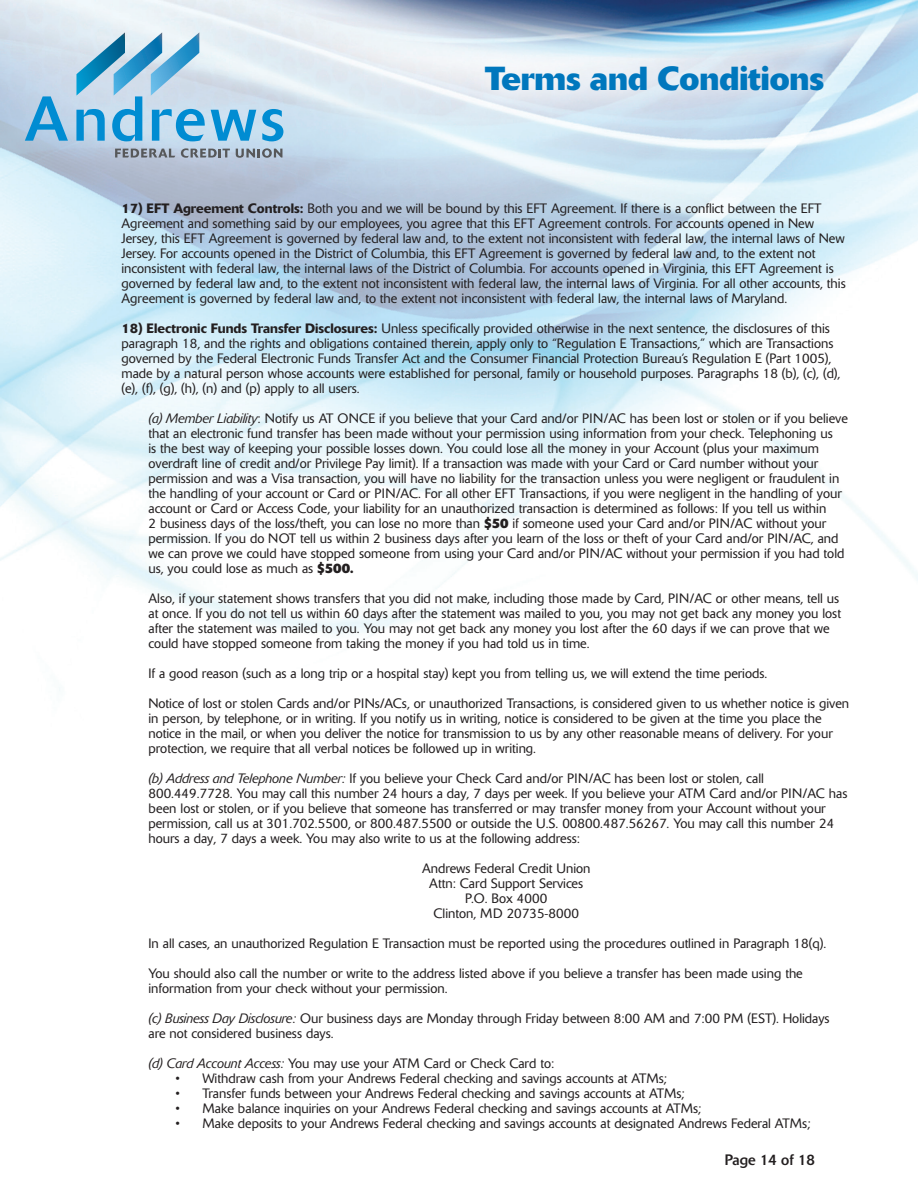
<style>
.page{position:relative;width:918px;height:1188px;background:#fff}
.page>*{position:absolute;margin:0;border:0;box-sizing:border-box;transform-origin:0 0}
.t1{font:700 33px "Delta";color:#0077bd}
.t2{font:15px "Delta";color:#231f20}
.t3{font:300 13.5px/15px "Delta";color:#231f20}
.s1{font-weight:500}
.s2{font-style:italic}
.s3{font-weight:700}
</style>
<div class="page">
<img style="left:0;top:0;width:918px;height:691px">
<svg style="left:25px;top:96px;width:43px;height:45px;background:#72b5dd"></svg>
<svg style="left:76px;top:32px;width:129px;height:109px;background:#8ec2df"></svg>
<svg style="left:211px;top:110px;width:45px;height:31px"></svg>
<svg style="left:262px;top:109px;width:21px;height:32px"></svg>
<svg style="left:115px;top:149px;width:60px;height:9px"></svg>
<svg style="left:181px;top:148px;width:49px;height:10px"></svg>
<svg style="left:236px;top:148px;width:46px;height:10px"></svg>
<div style="left:462px;top:41px;width:386px;height:74px;background:#fff;opacity:.75"></div>
<h1 class="t1" style="left:485px;top:57px;width:340px">Terms and Conditions</h1>
<p class="t3" style="left:122px;top:201px;width:726px"><span class="s1">17) EFT Agreement Controls:</span> Both you and we will be bound by this EFT Agreement. If there is a conflict between the EFT Agreement and something said by our employees, you agree that this EFT Agreement controls. For accounts opened in New Jersey, this EFT Agreement is governed by federal law and, to the extent not inconsistent with federal law, the internal laws of New Jersey. For accounts opened in the District of Columbia, this EFT Agreement is governed by federal law and, to the extent not inconsistent with federal law, the internal laws of the District of Columbia. For accounts opened in Virginia, this EFT Agreement is governed by federal law and, to the extent not inconsistent with federal law, the internal laws of Virginia. For all other accounts, this Agreement is governed by federal law and, to the extent not inconsistent with federal law, the internal laws of Maryland.</p>
<p class="t3" style="left:122px;top:321px;width:720px"><span class="s1">18) Electronic Funds Transfer Disclosures:</span> Unless specifically provided otherwise in the next sentence, the disclosures of this paragraph 18, and the rights and obligations contained therein, apply only to “Regulation E Transactions,” which are Transactions governed by the Federal Electronic Funds Transfer Act and the Consumer Financial Protection Bureau’s Regulation E (Part 1005), made by a natural person whose accounts were established for personal, family or household purposes. Paragraphs 18 (b), (c), (d), (e), (f), (g), (h), (n) and (p) apply to all users.</p>
<p class="t3" style="left:148px;top:411px;width:701px"><span class="s2">(a) Member Liability</span>: Notify us AT ONCE if you believe that your Card and/or PIN/AC has been lost or stolen or if you believe that an electronic fund transfer has been made without your permission using information from your check. Telephoning us<br>is the best way of keeping your possible losses down. You could lose all the money in your Account (plus your maximum overdraft line of credit and/or Privilege Pay limit). If a transaction was made with your Card or Card number without your permission and was a Visa transaction, you will have no liability for the transaction unless you were negligent or fraudulent in the handling of your account or Card or PIN/AC. For all other EFT Transactions, if you were negligent in the handling of your account or Card or Access Code, your liability for an unauthorized transaction is determined as follows: If you tell us within<br>2 business days of the loss/theft, you can lose no more than <span class="s3">$50</span> if someone used your Card and/or PIN/AC without your permission. If you do NOT tell us within 2 business days after you learn of the loss or theft of your Card and/or PIN/AC, and we can prove we could have stopped someone from using your Card and/or PIN/AC without your permission if you had told us, you could lose as much as <span class="s3">$500.</span></p>
<p class="t3" style="left:148px;top:591px;width:694px">Also, if your statement shows transfers that you did not make, including those made by Card, PIN/AC or other means, tell us at once. If you do not tell us within 60 days after the statement was mailed to you, you may not get back any money you lost after the statement was mailed to you. You may not get back any money you lost after the 60 days if we can prove that we could have stopped someone from taking the money if you had told us in time.</p>
<p class="t3" style="left:148px;top:666px;width:620px">If a good reason (such as a long trip or a hospital stay) kept you from telling us, we will extend the time periods.</p>
<p class="t3" style="left:148px;top:696px;width:702px">Notice of lost or stolen Cards and/or PINs/ACs, or unauthorized Transactions, is considered given to us whether notice is given in person, by telephone, or in writing. If you notify us in writing, notice is considered to be given at the time you place the notice in the mail, or when you deliver the notice for transmission to us by any other reasonable means of delivery. For your protection, we require that all verbal notices be followed up in writing.</p>
<p class="t3" style="left:148px;top:771px;width:700px"><span class="s2">(b) Address and Telephone Number:</span> If you believe your Check Card and/or PIN/AC has been lost or stolen, call 800.449.7728. You may call this number 24 hours a day, 7 days per week. If you believe your ATM Card and/or PIN/AC has been lost or stolen, or if you believe that someone has transferred or may transfer money from your Account without your permission, call us at 301.702.5500, or 800.487.5500 or outside the U.S. 00800.487.56267. You may call this number 24 hours a day, 7 days a week. You may also write to us at the following address:</p>
<p class="t3" style="left:422px;top:861px;width:170px;text-align:center">Andrews Federal Credit Union<br>Attn: Card Support Services<br>P.O. Box 4000<br>Clinton, MD 20735-8000</p>
<p class="t3" style="left:148px;top:936px;width:679px">In all cases, an unauthorized Regulation E Transaction must be reported using the procedures outlined in Paragraph 18(q).</p>
<p class="t3" style="left:148px;top:966px;width:656px">You should also call the number or write to the address listed above if you believe a transfer has been made using the information from your check without your permission.</p>
<p class="t3" style="left:148px;top:1011px;width:683px"><span class="s2">(c) Business Day Disclosure:</span> Our business days are Monday through Friday between 8:00 AM and 7:00 PM (EST). Holidays are not considered business days.</p>
<p class="t3" style="left:148px;top:1056px;width:407px"><span class="s2">(d) Card Account Access:</span> You may use your ATM Card or Check Card to:</p>
<p class="t3" style="left:176px;top:1071px;width:493px">• Withdraw cash from your Andrews Federal checking and savings accounts at ATMs;</p>
<p class="t3" style="left:176px;top:1086px;width:511px">• Transfer funds between your Andrews Federal checking and savings accounts at ATMs;</p>
<p class="t3" style="left:176px;top:1101px;width:528px">• Make balance inquiries on your Andrews Federal checking and savings accounts at ATMs;</p>
<p class="t3" style="left:176px;top:1116px;width:637px">• Make deposits to your Andrews Federal checking and savings accounts at designated Andrews Federal ATMs;</p>
<p class="t2" style="left:725px;top:1150px;width:92px">Page 14 of 18</p>
</div>
